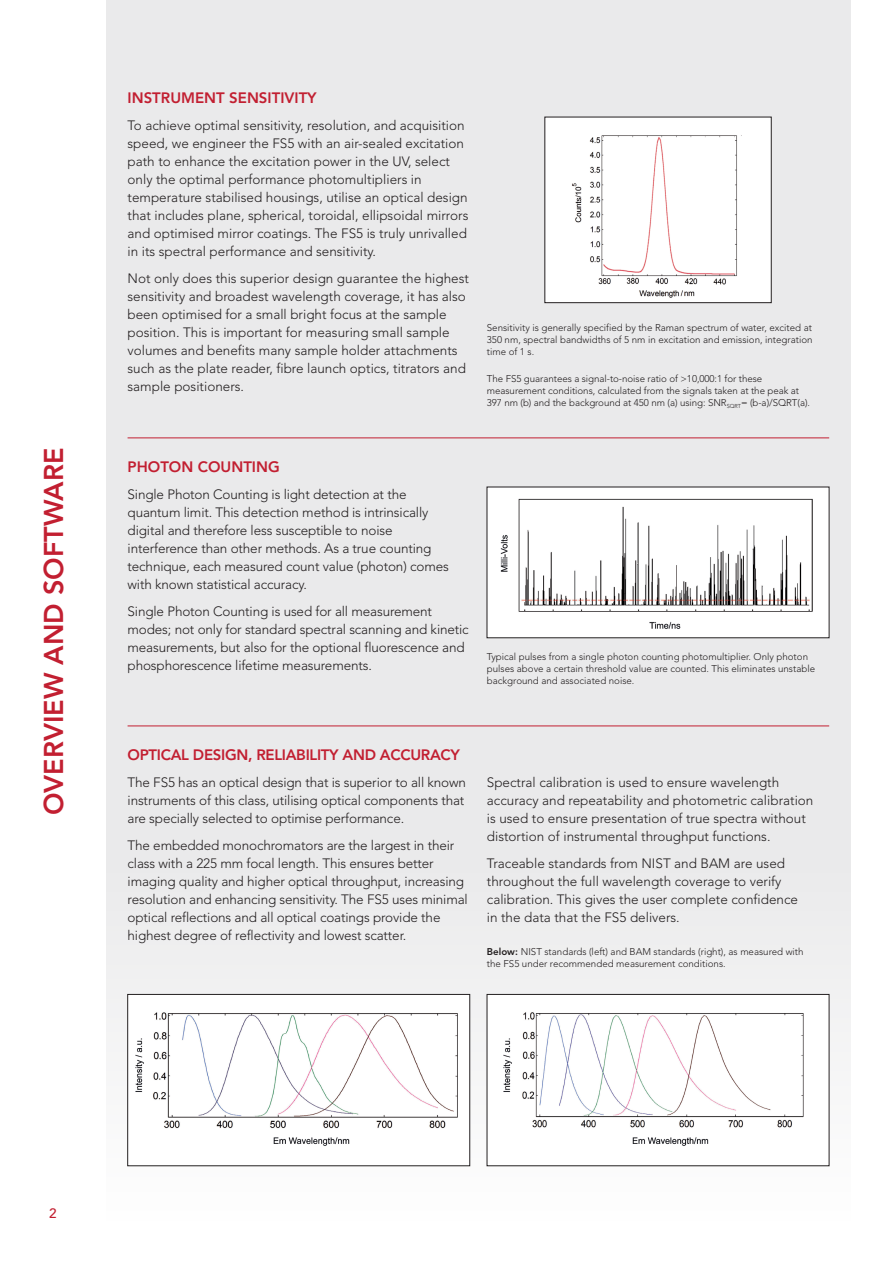
<style>
.page{position:relative;width:893px;height:1263px;background:#fff}
.page>*{position:absolute;margin:0;border:0;box-sizing:border-box;transform-origin:0 0}
.t1{font:800 27px "Avenir LT Std";color:#c21f31}
.t2{font:800 15px "Avenir LT Std";letter-spacing:-.02em;color:#c21f31}
.t3{font:800 15px "Avenir LT Std";color:#c21f31}
.t4{font:300 13.5px/18px "Avenir LT Std";color:#231f20}
.t5{font:500 13.5px "Avenir LT Std";color:#c21f31}
.t6{font:300 9.75px/12px "Avenir LT Std";color:#231f20}
.s1{font-weight:800}
</style>
<div class="page">
<div style="left:106px;top:0;width:744px;height:1220px;background:#eaeaeb"></div>
<hr style="left:128px;top:438px;width:701px;height:1px;background:#c21f31">
<hr style="left:128px;top:726px;width:701px;height:1px;background:#c21f31">
<div style="left:545px;top:117px;width:226px;height:186px;background:#fff"></div>
<img style="left:572px;top:135px;width:170px;height:163px">
<img style="left:489px;top:489px;width:336px;height:147px">
<div style="left:128px;top:994px;width:342px;height:172px;background:#fff"></div>
<img style="left:135px;top:1012px;width:323px;height:134px">
<div style="left:128px;top:994px;width:342px;height:172px;border:1px solid #231f20"></div>
<div style="left:487px;top:994px;width:342px;height:172px;background:#fff"></div>
<img style="left:503px;top:1012px;width:301px;height:134px">
<div style="left:487px;top:994px;width:342px;height:172px;border:1px solid #231f20"></div>
<h1 class="t1" style="left:38px;top:815px;width:369px;rotate:-90deg">OVERVIEW AND SOFTWARE</h1>
<p class="t3" style="left:128px;top:89px;width:191px">INSTRUMENT SENSITIVITY</p>
<p class="t4" style="left:128px;top:116px;width:342px">To achieve optimal sensitivity, resolution, and acquisition speed, we engineer the FS5 with an air-sealed excitation path to enhance the excitation power in the UV, select only the optimal performance photomultipliers in temperature stabilised housings, utilise an optical design that includes plane, spherical, toroidal, ellipsoidal mirrors and optimised mirror coatings. The FS5 is truly unrivalled in its spectral performance and sensitivity.</p>
<p class="t4" style="left:128px;top:269px;width:343px">Not only does this superior design guarantee the highest sensitivity and broadest wavelength coverage, it has also been optimised for a small bright focus at the sample position. This is important for measuring small sample volumes and benefits many sample holder attachments such as the plate reader, fibre launch optics, titrators and sample positioners.</p>
<p class="t6" style="left:487px;top:322px;width:327px;text-align:justify">Sensitivity is generally specified by the Raman spectrum of water, excited at 350 nm, spectral bandwidths of 5 nm in excitation and emission, integration time of 1 s.</p>
<p class="t6" style="left:487px;top:373px;width:325px">The FS5 guarantees a signal-to-noise ratio of &gt;10,000:1 for these measurement conditions, calculated from the signals taken at the peak at<br>397 nm (b) and the background at 450 nm (a) using: SNR<sub>SQRT</sub>= (b-a)/SQRT(a).</p>
<p class="t3" style="left:128px;top:458px;width:154px">PHOTON COUNTING</p>
<p class="t4" style="left:128px;top:485px;width:323px">Single Photon Counting is light detection at the quantum limit. This detection method is intrinsically digital and therefore less susceptible to noise interference than other methods. As a true counting technique, each measured count value (photon) comes with known statistical accuracy.</p>
<p class="t4" style="left:128px;top:602px;width:343px">Single Photon Counting is used for all measurement modes; not only for standard spectral scanning and kinetic measurements, but also for the optional fluorescence and phosphorescence lifetime measurements.</p>
<p class="t6" style="left:487px;top:651px;width:330px">Typical pulses from a single photon counting photomultiplier. Only photon pulses above a certain threshold value are counted. This eliminates unstable background and associated noise.</p>
<p class="t2" style="left:128px;top:746px;width:334px">OPTICAL DESIGN, RELIABILITY AND ACCURACY</p>
<p class="t4" style="left:128px;top:773px;width:340px;text-align:justify">The FS5 has an optical design that is superior to all known instruments of this class, utilising optical components that are specially selected to optimise performance.</p>
<p class="t4" style="left:128px;top:836px;width:342px">The embedded monochromators are the largest in their class with a 225 mm focal length. This ensures better imaging quality and higher optical throughput, increasing resolution and enhancing sensitivity. The FS5 uses minimal optical reflections and all optical coatings provide the highest degree of reflectivity and lowest scatter.</p>
<p class="t4" style="left:487px;top:773px;width:328px">Spectral calibration is used to ensure wavelength accuracy and repeatability and photometric calibration is used to ensure presentation of true spectra without distortion of instrumental throughput functions.</p>
<p class="t4" style="left:487px;top:854px;width:313px">Traceable standards from NIST and BAM are used throughout the full wavelength coverage to verify calibration. This gives the user complete confidence in the data that the FS5 delivers.</p>
<p class="t6" style="left:487px;top:946px;width:318px"><span class="s1">Below:</span> NIST standards (left) and BAM standards (right), as measured with the FS5 under recommended measurement conditions.</p>
<p class="t5" style="left:49px;top:1205px;width:9px">2</p>
</div>
